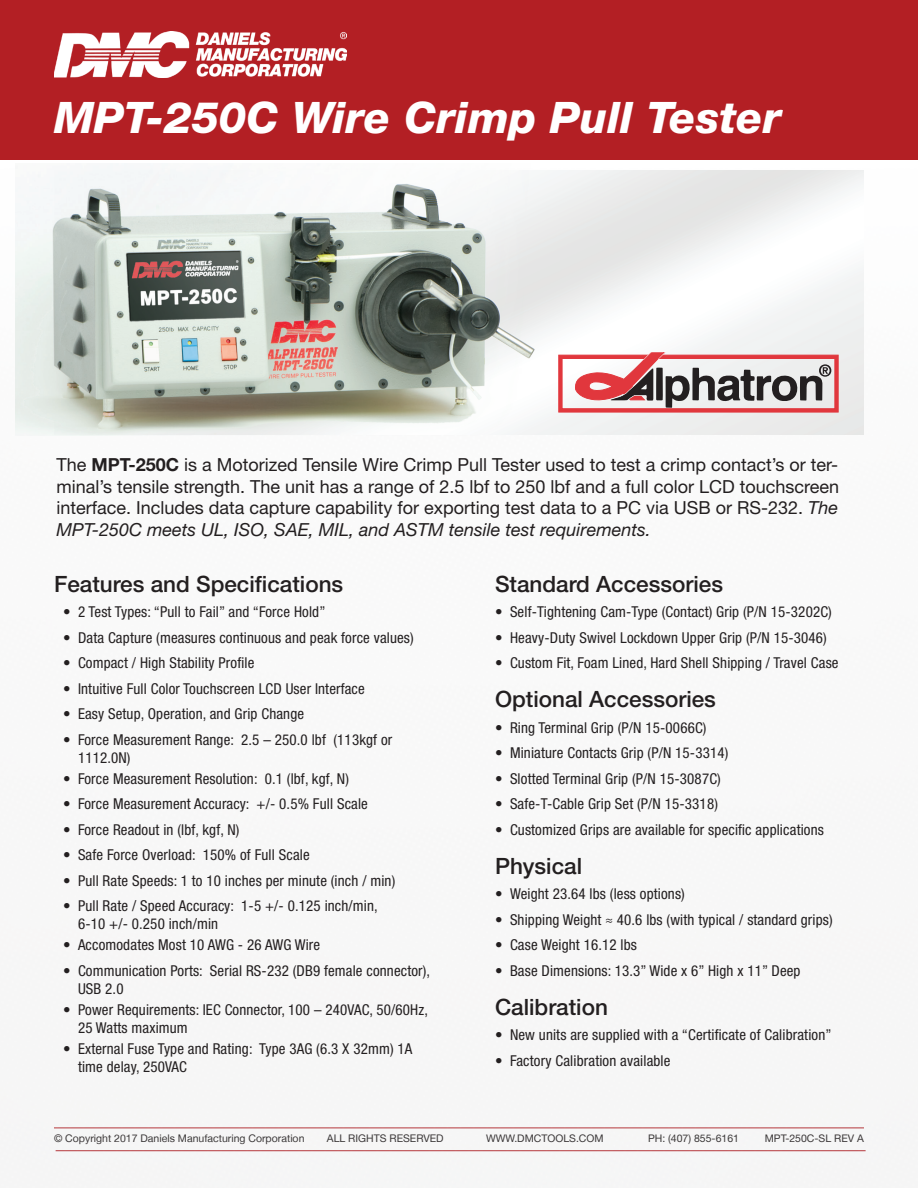
<style>
.page{position:relative;width:918px;height:1188px;background:#fff}
.page>*{position:absolute;margin:0;border:0;box-sizing:border-box;transform-origin:0 0}
.t1{font:italic 800 43.5px "Helvetica Neue LT Std";color:#fff}
.t2{font:500 22.5px "Helvetica Neue LT Std";color:#231f20}
.t3{font:18px/21.6px "Helvetica Neue LT Std";color:#231f20;text-align:justify}
.t4{font:condensed 15px/18px "Helvetica Neue LT Std";letter-spacing:.01em;color:#231f20}
.t5{font:10.5px "Helvetica Neue LT";color:#231f20}
.t6{font:10.5px "Helvetica Neue LT Std";color:#231f20}
.s1{font-weight:700}
.s2{font-style:italic}
</style>
<div class="page">
<div style="left:0;top:0;width:918px;height:160px;background:#b31f24"></div>
<img style="left:15px;top:170px;width:530px;height:265px">
<img style="left:54px;top:31px;width:292px;height:46px">
<svg style="left:558px;top:351px;width:281px;height:62px"></svg>
<h1 class="t1" style="left:54px;top:92px;width:729px">MPT-250C Wire Crimp Pull Tester</h1>
<p class="t3" style="left:56px;top:454px;width:784px">The <span class="s1">MPT-250C</span> is a Motorized Tensile Wire Crimp Pull Tester used to test a crimp contact’s or ter&shy;minal’s tensile strength. The unit has a range of 2.5 lbf to 250 lbf and a full color LCD touchscreen interface. Includes data capture capability for exporting test data to a PC via USB or RS-232. <span class="s2">The MPT-250C meets UL, ISO, SAE, MIL, and ASTM tensile test requirements.</span></p>
<h2 class="t2" style="left:54px;top:570px;width:291px">Features and Specifications</h2>
<p class="t4" style="left:63px;top:603px;width:264px">• 2 Test Types: “Pull to Fail” and “Force Hold”</p>
<p class="t4" style="left:63px;top:628px;width:352px">• Data Capture (measures continuous and peak force values)</p>
<p class="t4" style="left:63px;top:654px;width:193px">• Compact / High Stability Profile</p>
<p class="t4" style="left:63px;top:679px;width:303px">• Intuitive Full Color Touchscreen LCD User Interface</p>
<p class="t4" style="left:63px;top:705px;width:243px">• Easy Setup, Operation, and Grip Change</p>
<p class="t4" style="left:78px;top:730px;width:316px;text-indent:-15px">• Force Measurement Range: 2.5 – 250.0 lbf (113kgf or<br>1112.0N)</p>
<p class="t4" style="left:63px;top:769px;width:287px">• Force Measurement Resolution: 0.1 (lbf, kgf, N)</p>
<p class="t4" style="left:63px;top:795px;width:306px">• Force Measurement Accuracy: +/- 0.5% Full Scale</p>
<p class="t4" style="left:63px;top:820px;width:178px">• Force Readout in (lbf, kgf, N)</p>
<p class="t4" style="left:63px;top:846px;width:248px">• Safe Force Overload: 150% of Full Scale</p>
<p class="t4" style="left:63px;top:871px;width:334px">• Pull Rate Speeds: 1 to 10 inches per minute (inch / min)</p>
<p class="t4" style="left:78px;top:897px;width:301px;text-indent:-15px">• Pull Rate / Speed Accuracy: 1-5 +/- 0.125 inch/min,<br>6-10 +/- 0.250 inch/min</p>
<p class="t4" style="left:63px;top:936px;width:259px">• Accomodates Most 10 AWG - 26 AWG Wire</p>
<p class="t4" style="left:78px;top:961px;width:354px;text-indent:-15px">• Communication Ports: Serial RS-232 (DB9 female connector),<br>USB 2.0</p>
<p class="t4" style="left:78px;top:1000px;width:352px;text-indent:-15px">• Power Requirements: IEC Connector, 100 – 240VAC, 50/60Hz,<br>25 Watts maximum</p>
<p class="t4" style="left:78px;top:1039px;width:336px;text-indent:-15px">• External Fuse Type and Rating: Type 3AG (6.3 X 32mm) 1A time delay, 250VAC</p>
<h2 class="t2" style="left:495px;top:570px;width:230px">Standard Accessories</h2>
<p class="t4" style="left:495px;top:603px;width:338px">• Self-Tightening Cam-Type (Contact) Grip (P/N 15-3202C)</p>
<p class="t4" style="left:495px;top:628px;width:333px">• Heavy-Duty Swivel Lockdown Upper Grip (P/N 15-3046)</p>
<p class="t4" style="left:495px;top:654px;width:345px">• Custom Fit, Foam Lined, Hard Shell Shipping / Travel Case</p>
<h2 class="t2" style="left:495px;top:686px;width:222px">Optional Accessories</h2>
<p class="t4" style="left:495px;top:718px;width:213px">• Ring Terminal Grip (P/N 15-0066C)</p>
<p class="t4" style="left:495px;top:744px;width:235px">• Miniature Contacts Grip (P/N 15-3314)</p>
<p class="t4" style="left:495px;top:769px;width:227px">• Slotted Terminal Grip (P/N 15-3087C)</p>
<p class="t4" style="left:495px;top:795px;width:224px">• Safe-T-Cable Grip Set (P/N 15-3318)</p>
<p class="t4" style="left:495px;top:820px;width:330px">• Customized Grips are available for specific applications</p>
<h2 class="t2" style="left:495px;top:852px;width:89px">Physical</h2>
<p class="t4" style="left:495px;top:885px;width:191px">• Weight 23.64 lbs (less options)</p>
<p class="t4" style="left:495px;top:910px;width:339px">• Shipping Weight ≈ 40.6 lbs (with typical / standard grips)</p>
<p class="t4" style="left:495px;top:936px;width:144px">• Case Weight 16.12 lbs</p>
<p class="t4" style="left:495px;top:961px;width:307px">• Base Dimensions: 13.3” Wide x 6” High x 11” Deep</p>
<h2 class="t2" style="left:495px;top:993px;width:114px">Calibration</h2>
<p class="t4" style="left:495px;top:1026px;width:338px">• New units are supplied with a “Certificate of Calibration”</p>
<p class="t4" style="left:495px;top:1051px;width:177px">• Factory Calibration available</p>
<p class="t5" style="left:54px;top:1132px;width:252px">© Copyright 2017 Daniels Manufacturing Corporation</p>
<p class="t5" style="left:327px;top:1132px;width:118px">ALL RIGHTS RESERVED</p>
<p class="t6" style="left:486px;top:1132px;width:119px">WWW.DMCTOOLS.COM</p>
<p class="t6" style="left:648px;top:1132px;width:93px">PH: (407) 855-6161</p>
<p class="t6" style="left:765px;top:1132px;width:101px">MPT-250C-SL REV A</p>
</div>
